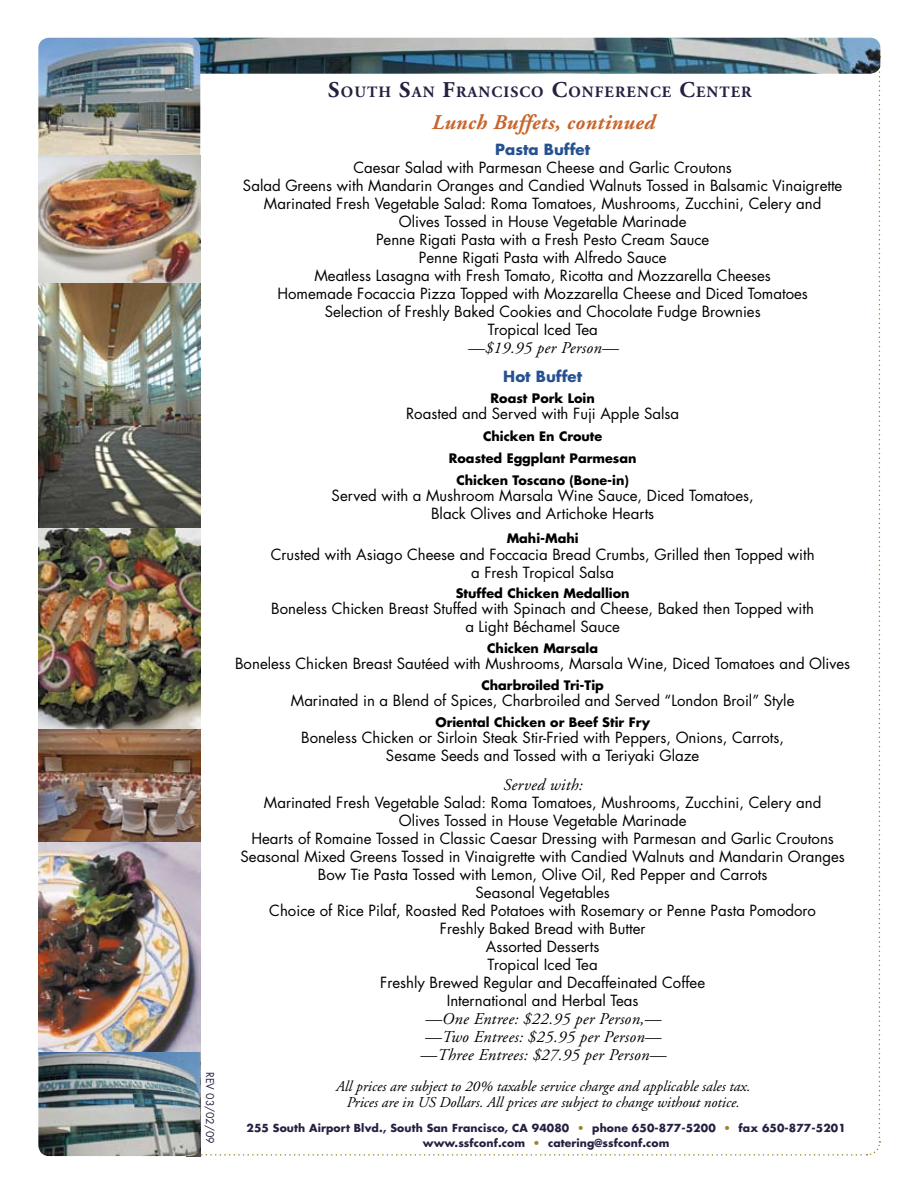
<style>
.page{position:relative;width:918px;height:1188px;background:#fff}
.page>*{position:absolute;margin:0;border:0;box-sizing:border-box;transform-origin:0 0}
.t1{font:italic 700 21px "Adobe Garamond";letter-spacing:.02em;color:#c8652c}
.t2{font:italic 16.5px/18px "Adobe Garamond";letter-spacing:.02em;color:#000;text-align:center}
.t3{font:700 15.75px "Adobe Garamond";letter-spacing:.07em;color:#271f41}
.t4{font:15px/18px "Futura";color:#000;text-align:center}
.t5{font:italic 15px/15.8px "Adobe Garamond";color:#000;text-align:center}
.t6{font:700 15px "Futura";color:#255192}
.t7{font:700 12.75px/22.2px "Futura";color:#000;text-align:center}
.t8{font:700 10.8px/15px "Futura";letter-spacing:.01em;color:#271f41;text-align:center}
.t9{font:10.5px "Futura";color:#271f41}
.s1{font-size:22.5px}
.s2{color:#978929}
</style>
<div class="page">
<img style="left:200px;top:38px;width:680px;height:36px">
<img style="left:38px;top:38px;width:162px;height:117px">
<img style="left:38px;top:842px;width:162px;height:314px">
<img style="left:38px;top:528px;width:162px;height:201px">
<img style="left:38px;top:155px;width:162px;height:129px">
<img style="left:38px;top:284px;width:162px;height:244px">
<img style="left:38px;top:729px;width:162px;height:113px">
<p class="t9" style="left:217px;top:1072px;width:73px;rotate:90deg">REV 03/02/09</p>
<p class="t3" style="left:328px;top:83px;width:425px"><span class="s1">S</span>OUTH <span class="s1">S</span>AN <span class="s1">F</span>RANCISCO <span class="s1">C</span>ONFERENCE <span class="s1">C</span>ENTER</p>
<h1 class="t1" style="left:431px;top:111px;width:225px">Lunch Buffets, continued</h1>
<p class="t6" style="left:495px;top:139px;width:96px">Pasta Buffet</p>
<p class="t4" style="left:243px;top:159px;width:601px">Caesar Salad with Parmesan Cheese and Garlic Croutons<br>Salad Greens with Mandarin Oranges and Candied Walnuts Tossed in Balsamic Vinaigrette Marinated Fresh Vegetable Salad: Roma Tomatoes, Mushrooms, Zucchini, Celery and Olives Tossed in House Vegetable Marinade<br>Penne Rigati Pasta with a Fresh Pesto Cream Sauce<br>Penne Rigati Pasta with Alfredo Sauce<br>Meatless Lasagna with Fresh Tomato, Ricotta and Mozzarella Cheeses<br>Homemade Focaccia Pizza Topped with Mozzarella Cheese and Diced Tomatoes<br>Selection of Freshly Baked Cookies and Chocolate Fudge Brownies<br>Tropical Iced Tea</p>
<p class="t2" style="left:468px;top:340px;width:152px">—$19.95 per Person—</p>
<p class="t6" style="left:503px;top:366px;width:80px">Hot Buffet</p>
<p class="t7" style="left:491px;top:386px;width:106px">Roast Pork Loin</p>
<p class="t4" style="left:406px;top:404px;width:274px">Roasted and Served with Fuji Apple Salsa</p>
<p class="t7" style="left:449px;top:424px;width:189px">Chicken En Croute<br>Roasted Eggplant Parmesan<br>Chicken Toscano (Bone-in)</p>
<p class="t4" style="left:332px;top:487px;width:424px">Served with a Mushroom Marsala Wine Sauce, Diced Tomatoes,<br>Black Olives and Artichoke Hearts</p>
<p class="t7" style="left:507px;top:527px;width:74px">Mahi-Mahi</p>
<p class="t4" style="left:271px;top:545px;width:546px">Crusted with Asiago Cheese and Foccacia Bread Crumbs, Grilled then Topped with a Fresh Tropical Salsa</p>
<p class="t7" style="left:456px;top:582px;width:175px">Stuffed Chicken Medallion</p>
<p class="t4" style="left:271px;top:600px;width:544px">Boneless Chicken Breast Stuffed with Spinach and Cheese, Baked then Topped with a Light Béchamel Sauce</p>
<p class="t7" style="left:487px;top:637px;width:112px">Chicken Marsala</p>
<p class="t4" style="left:235px;top:655px;width:617px">Boneless Chicken Breast Sautéed with Mushrooms, Marsala Wine, Diced Tomatoes and Olives</p>
<p class="t7" style="left:481px;top:673px;width:124px">Charbroiled Tri-Tip</p>
<p class="t4" style="left:291px;top:692px;width:505px">Marinated in a Blend of Spices, Charbroiled and Served “London Broil” Style</p>
<p class="t7" style="left:435px;top:710px;width:216px">Oriental Chicken or Beef Stir Fry</p>
<p class="t4" style="left:301px;top:728px;width:484px">Boneless Chicken or Sirloin Steak Stir-Fried with Peppers, Onions, Carrots,<br>Sesame Seeds and Tossed with a Teriyaki Glaze</p>
<p class="t2" style="left:503px;top:776px;width:81px">Served with:</p>
<p class="t4" style="left:241px;top:793px;width:606px">Marinated Fresh Vegetable Salad: Roma Tomatoes, Mushrooms, Zucchini, Celery and<br>Olives Tossed in House Vegetable Marinade<br>Hearts of Romaine Tossed in Classic Caesar Dressing with Parmesan and Garlic Croutons Seasonal Mixed Greens Tossed in Vinaigrette with Candied Walnuts and Mandarin Oranges Bow Tie Pasta Tossed with Lemon, Olive Oil, Red Pepper and Carrots<br>Seasonal Vegetables<br>Choice of Rice Pilaf, Roasted Red Potatoes with Rosemary or Penne Pasta Pomodoro<br>Freshly Baked Bread with Butter<br>Assorted Desserts<br>Tropical Iced Tea<br>Freshly Brewed Regular and Decaffeinated Coffee<br>International and Herbal Teas</p>
<p class="t2" style="left:420px;top:1010px;width:247px">—One Entree: $22.95 per Person,— —Two Entrees: $25.95 per Person— —Three Entrees: $27.95 per Person—</p>
<p class="t5" style="left:336px;top:1079px;width:416px">All prices are subject to 20% taxable service charge and applicable sales tax.<br>Prices are in US Dollars. All prices are subject to change without notice.</p>
<p class="t8" style="left:247px;top:1120px;width:601px">255 South Airport Blvd., South San Francisco, CA 94080 <span class="s2">•</span> phone 650-877-5200 <span class="s2">•</span> fax 650-877-5201 www.ssfconf.com <span class="s2">•</span> catering@ssfconf.com</p>
</div>
